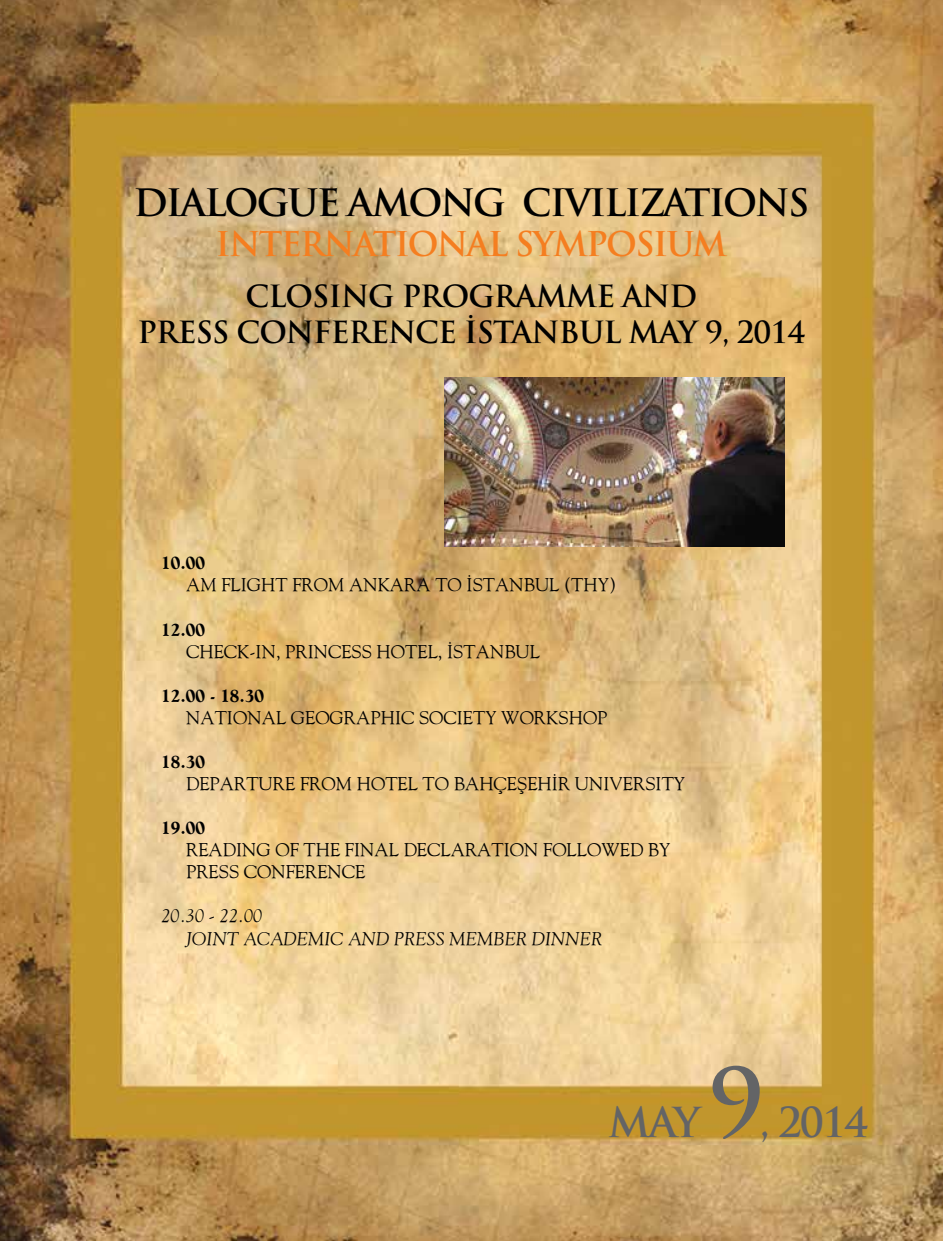
<style>
.page{position:relative;width:943px;height:1241px;background:#fff}
.page>*{position:absolute;margin:0;border:0;box-sizing:border-box;transform-origin:0 0}
.t1{font:700 92.75px "Trajan Pro";color:#636466}
.t2{font:700 40.25px "Trajan Pro";letter-spacing:-.05em;color:#636466}
.t3{font:700 36.75px "Trajan Pro";letter-spacing:-.05em;color:#000}
.t4{font:700 33.25px "Trajan Pro";letter-spacing:-.05em;color:#f57e20}
.t5{font:700 29.75px/35.7px "Trajan Pro";letter-spacing:-.03em;color:#000;text-align:center}
.t6{font:18.38px/22.1px "Goudy";color:#000}
.t7{font:italic 18.38px/22.1px "Goudy";color:#000}
.t8{font:700 18.38px "Goudy Bold TR";color:#000}
</style>
<div class="page">
<img style="left:0;top:0;width:943px;height:1240px">
<img style="left:444px;top:377px;width:340px;height:169px">
<h3 class="t3" style="left:133px;top:180px;width:677px">DIALOGUE AMONG CIVILIZATIONS</h3>
<h3 class="t4" style="left:216px;top:223px;width:513px">INTERNATIONAL SYMPOSIUM</h3>
<h3 class="t5" style="left:138px;top:278px;width:669px">CLOSING PROGRAMME AND<br>PRESS CONFERENCE İSTANBUL MAY 9, 2014</h3>
<p class="t8" style="left:161px;top:553px;width:45px">10.00</p>
<p class="t6" style="left:186px;top:573px;width:431px">AM FLIGHT FROM ANKARA TO İSTANBUL (THY)</p>
<p class="t8" style="left:161px;top:619px;width:45px">12.00</p>
<p class="t6" style="left:186px;top:640px;width:355px">CHECK-IN, PRINCESS HOTEL, İSTANBUL</p>
<p class="t8" style="left:161px;top:685px;width:104px">12.00 - 18.30</p>
<p class="t6" style="left:186px;top:706px;width:423px">NATIONAL GEOGRAPHIC SOCIETY WORKSHOP</p>
<p class="t8" style="left:161px;top:751px;width:45px">18.30</p>
<p class="t6" style="left:186px;top:772px;width:500px">DEPARTURE FROM HOTEL TO BAHÇEŞEHİR UNIVERSITY</p>
<p class="t8" style="left:161px;top:817px;width:45px">19.00</p>
<p class="t6" style="left:186px;top:838px;width:485px">READING OF THE FINAL DECLARATION FOLLOWED BY<br>PRESS CONFERENCE</p>
<p class="t7" style="left:186px;top:904px;width:417px;text-indent:-25px">20.30 - 22.00<br>JOINT ACADEMIC AND PRESS MEMBER DINNER</p>
<h2 class="t2" style="left:608px;top:1096px;width:94px">MAY</h2>
<h1 class="t1" style="left:708px;top:1045px;width:57px">9</h1>
<h2 class="t2" style="left:759px;top:1096px;width:110px">, 2014</h2>
</div>
